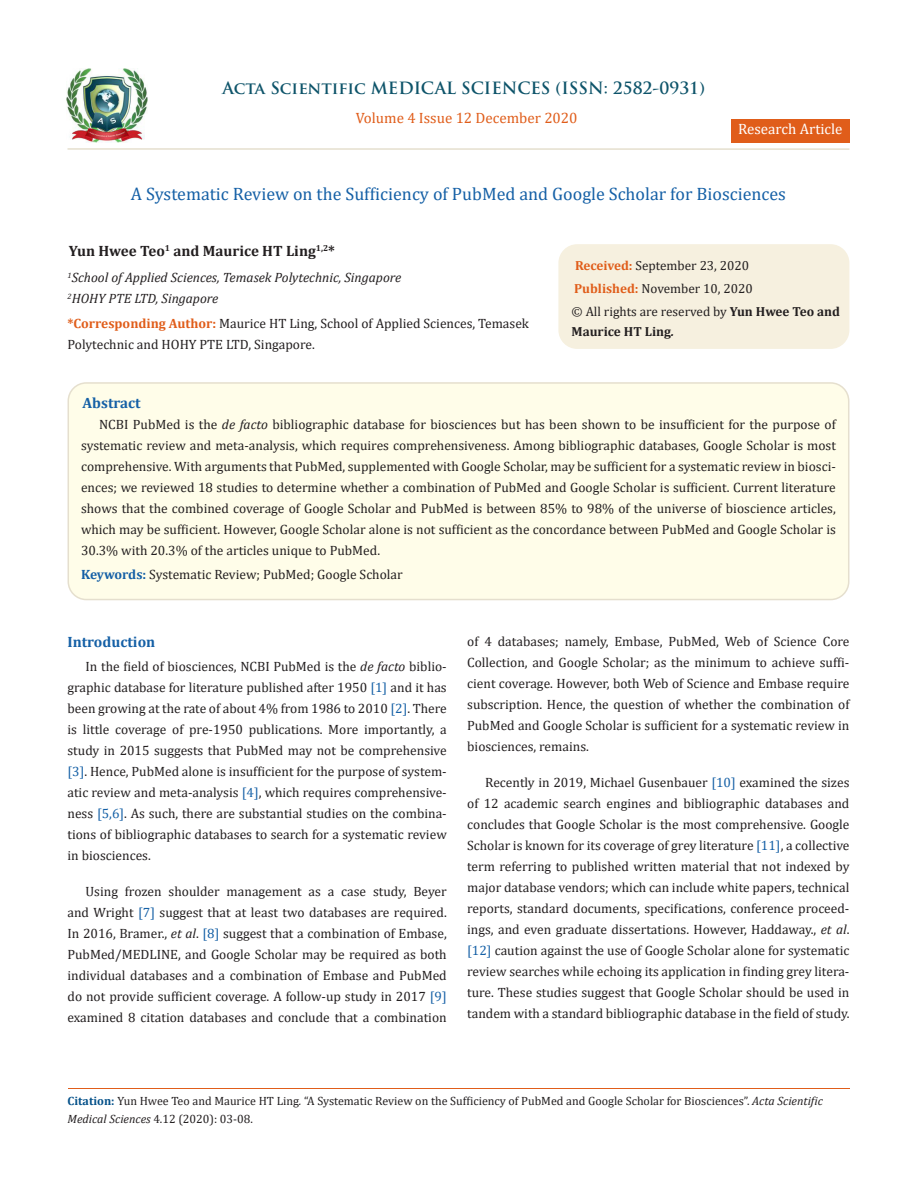
<style>
.page{position:relative;width:917px;height:1188px;background:#fff}
.page>*{position:absolute;margin:0;border:0;box-sizing:border-box;transform-origin:0 0}
.t1{font:18px "Cambria";color:#1560a6}
.t2{font:700 16.5px "Trajan Pro";color:#0e546a}
.t3{font:700 15px "Cambria";color:#231f20}
.t4{font:15px "Cambria";color:#e05d1a}
.t5{font:700 15px "Cambria";color:#1560a6}
.t6{font:15px "Cambria";color:#fff}
.t7{font:13.5px/21px "Cambria";color:#231f20;text-align:justify}
.t8{font:italic 13.5px "Cambria";color:#231f20}
.t9{font:13.2px "Cambria";color:#231f20}
.t10{font:700 13.2px/20.5px "Cambria";color:#231f20}
.t11{font:12px/18px "Cambria";color:#231f20}
.s1{font-weight:700;color:#e05d1a}
.s2{font-weight:400}
.s3{font-style:italic}
.s4{font-weight:700;color:#1560a6}
.s5{color:#1560a6}
.s6{font-weight:700;color:#035089}
</style>
<div class="page">
<img style="left:67px;top:68px;width:80px;height:74px">
<div style="left:731px;top:119px;width:118px;height:23px;background:#e05d1a"></div>
<div style="left:559px;top:245px;width:289px;height:103px;background:#f6f0df;border-radius:18px"></div>
<div style="left:558px;top:244px;width:291px;height:105px;border:2px solid #f6f0df;border-radius:18px"></div>
<div style="left:68px;top:383px;width:780px;height:217px;background:#fffde9;border-radius:18px"></div>
<div style="left:67px;top:382px;width:782px;height:218px;border:2px solid #e5dfce;border-radius:18px"></div>
<hr style="left:68px;top:1088px;width:781px;height:1px;background:#e05d1a">
<hr style="left:67px;top:148px;width:782px;height:2px;background:#e5dfce">
<p class="t2" style="left:222px;top:77px;width:484px">Acta Scientific MEDICAL SCIENCES (ISSN: 2582-0931)</p>
<p class="t4" style="left:356px;top:109px;width:223px">Volume 4 Issue 12 December 2020</p>
<p class="t6" style="left:738px;top:120px;width:106px">Research Article</p>
<p class="t1" style="left:131px;top:183px;width:656px">A Systematic Review on the Sufficiency of PubMed and Google Scholar for Biosciences</p>
<p class="t3" style="left:69px;top:241px;width:268px">Yun Hwee Teo<sup>1</sup> and Maurice HT Ling<sup>1,2</sup>*</p>
<p class="t8" style="left:67px;top:268px;width:335px"><sup>1</sup>School of Applied Sciences, Temasek Polytechnic, Singapore</p>
<p class="t8" style="left:67px;top:289px;width:152px"><sup>2</sup>HOHY PTE LTD, Singapore</p>
<p class="t7" style="left:67px;top:312px;width:463px"><span class="s1">*Corresponding Author:</span> Maurice HT Ling, School of Applied Sciences, Temasek<br>Polytechnic and HOHY PTE LTD, Singapore.</p>
<p class="t9" style="left:575px;top:258px;width:176px"><span class="s1">Received:</span> September 23, 2020</p>
<p class="t9" style="left:574px;top:280px;width:180px"><span class="s1">Published:</span> November 10, 2020</p>
<p class="t10" style="left:571px;top:300px;width:270px"><span class="s2">© All rights are reserved by</span> Yun Hwee Teo and<br>Maurice HT Ling<span class="s3">.</span></p>
<p class="t5" style="left:83px;top:392px;width:60px">Abstract</p>
<p class="t7" style="left:81px;top:414px;width:756px;text-indent:18px">NCBI PubMed is the <span class="s3">de facto</span> bibliographic database for biosciences but has been shown to be insufficient for the purpose of systematic review and meta-analysis, which requires comprehensiveness. Among bibliographic databases, Google Scholar is most comprehensive. With arguments that PubMed, supplemented with Google Scholar, may be sufficient for a systematic review in biosci&shy;ences; we reviewed 18 studies to determine whether a combination of PubMed and Google Scholar is sufficient. Current literature shows that the combined coverage of Google Scholar and PubMed is between 85% to 98% of the universe of bioscience articles, which may be sufficient. However, Google Scholar alone is not sufficient as the concordance between PubMed and Google Scholar is 30.3% with 20.3% of the articles unique to PubMed.</p>
<p class="t7" style="left:81px;top:564px;width:323px"><span class="s4">Keywords:</span> Systematic Review; PubMed; Google Scholar</p>
<p class="t5" style="left:67px;top:631px;width:89px">Introduction</p>
<p class="t7" style="left:67px;top:656px;width:381px;text-indent:18px">In the field of biosciences, NCBI PubMed is the <span class="s3">de facto</span> biblio&shy;graphic database for literature published after 1950 <span class="s5">[1]</span> and it has been growing at the rate of about 4% from 1986 to 2010 <span class="s5">[2]</span>. There is little coverage of pre-1950 publications. More importantly, a study in 2015 suggests that PubMed may not be comprehensive <span class="s5">[3]</span>. Hence, PubMed alone is insufficient for the purpose of system&shy;atic review and meta-analysis <span class="s5">[4]</span>, which requires comprehensive&shy;ness <span class="s5">[5,6]</span>. As such, there are substantial studies on the combina&shy;tions of bibliographic databases to search for a systematic review in biosciences.</p>
<p class="t7" style="left:67px;top:881px;width:381px;text-indent:18px">Using frozen shoulder management as a case study, Beyer and Wright <span class="s5">[7]</span> suggest that at least two databases are required.<br>In 2016, Bramer., <span class="s3">et al</span>. <span class="s5">[8]</span> suggest that a combination of Embase, PubMed/MEDLINE, and Google Scholar may be required as both individual databases and a combination of Embase and PubMed do not provide sufficient coverage. A follow-up study in 2017 <span class="s5">[9] </span>examined 8 citation databases and conclude that a combination</p>
<p class="t7" style="left:467px;top:631px;width:384px">of 4 databases; namely, Embase, PubMed, Web of Science Core Collection, and Google Scholar; as the minimum to achieve suffi&shy;cient coverage. However, both Web of Science and Embase require subscription. Hence, the question of whether the combination of PubMed and Google Scholar is sufficient for a systematic review in biosciences, remains.</p>
<p class="t7" style="left:467px;top:772px;width:384px;text-indent:18px">Recently in 2019, Michael Gusenbauer <span class="s5">[10]</span> examined the sizes of 12 academic search engines and bibliographic databases and concludes that Google Scholar is the most comprehensive. Google Scholar is known for its coverage of grey literature <span class="s5">[11]</span>, a collective term referring to published written material that not indexed by major database vendors; which can include white papers, technical reports, standard documents, specifications, conference proceed&shy;ings, and even graduate dissertations. However, Haddaway., <span class="s3">et al</span>. <span class="s5">[12]</span> caution against the use of Google Scholar alone for systematic review searches while echoing its application in finding grey litera&shy;ture. These studies suggest that Google Scholar should be used in tandem with a standard bibliographic database in the field of study.</p>
<p class="t11" style="left:68px;top:1092px;width:756px"><span class="s6">Citation:</span> Yun Hwee Teo and Maurice HT Ling<span class="s3">.</span> “A Systematic Review on the Sufficiency of PubMed and Google Scholar for Biosciences”. <span class="s3">Acta Scientific<br>Medical Sciences</span> 4.12 (2020): 03-08.</p>
</div>
